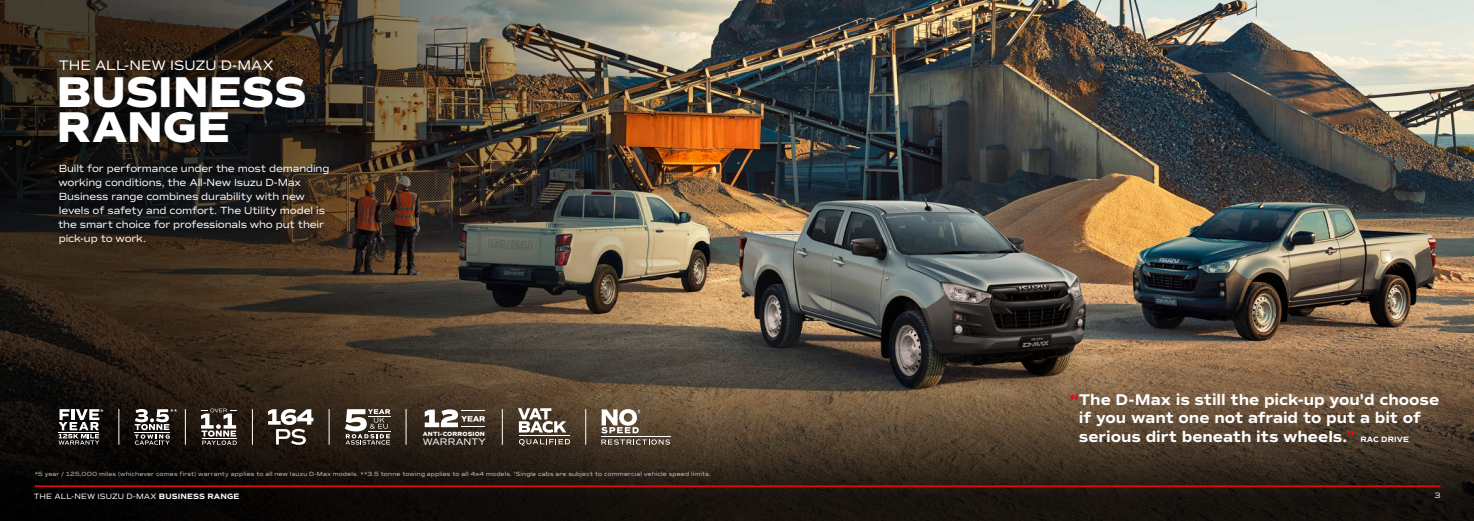
<style>
.page{position:relative;width:1474px;height:521px;background:#fff}
.page>*{position:absolute;margin:0;border:0;box-sizing:border-box;transform-origin:0 0}
.t1{font:800 43.75px/35px "Commuters Sans";letter-spacing:-.01em;color:#fff}
.t2{font:700 15.75px/17.5px "Commuters Sans";letter-spacing:-.005em;color:#fff;text-align:center}
.t3{font:14px "Commuters Sans";letter-spacing:-.005em;color:#fff}
.t4{font:10.5px/14px "Commuters Sans";letter-spacing:-.01em;color:#fff}
.t5{font:9.62px "Commuters Sans";letter-spacing:-.005em;color:#fff}
.t6{font:7.88px "Commuters Sans";letter-spacing:.01em;color:#fff}
.t7{font:6.12px "Commuters Sans";letter-spacing:.02em;color:#c6c6c6}
.t8{font:800 6.12px "Commuters Sans";letter-spacing:.015em;color:#fff}
.t9{font:700 4.9px "Commuters Sans";color:#fff}
.s1{font-weight:700}
.s2{font-weight:800;color:#e30613}
.s3{color:#e30613}
.s4{font-size:7.88px}
</style>
<div class="page">
<img style="left:734px;top:0;width:739px;height:348px">
<img style="left:0;top:0;width:734px;height:348px">
<svg style="left:0;top:348px;width:1473px;height:173px;background:#3b2f22"></svg>
<hr style="left:35px;top:485px;width:1405px;height:2px;background:#e30613">
<svg style="left:268px;top:409px;width:45px;height:36px"></svg>
<svg style="left:345px;top:409px;width:45px;height:36px"></svg>
<svg style="left:518px;top:408px;width:48px;height:25px"></svg>
<svg style="left:519px;top:439px;width:51px;height:6px"></svg>
<hr style="left:519px;top:435px;width:51px;height:1px;background:#fff">
<hr style="left:58px;top:432px;width:41px;height:1px;background:#fff">
<svg style="left:59px;top:409px;width:44px;height:36px"></svg>
<hr style="left:118px;top:409px;width:1px;height:36px;background:#fff">
<hr style="left:185px;top:409px;width:1px;height:36px;background:#fff">
<hr style="left:252px;top:409px;width:1px;height:36px;background:#fff">
<hr style="left:329px;top:409px;width:1px;height:36px;background:#fff">
<hr style="left:405px;top:409px;width:1px;height:36px;background:#fff">
<hr style="left:502px;top:409px;width:1px;height:36px;background:#fff">
<hr style="left:585px;top:409px;width:1px;height:36px;background:#fff">
<svg style="left:601px;top:439px;width:69px;height:6px"></svg>
<hr style="left:601px;top:436px;width:69px;height:1px;background:#fff">
<svg style="left:601px;top:409px;width:37px;height:24px"></svg>
<hr style="left:134px;top:432px;width:36px;height:1px;background:#fff">
<svg style="left:135px;top:409px;width:42px;height:36px"></svg>
<svg style="left:201px;top:408px;width:36px;height:37px"></svg>
<svg style="left:425px;top:409px;width:60px;height:18px"></svg>
<h3 class="t3" style="left:59px;top:57px;width:216px">THE ALL-NEW ISUZU D-MAX</h3>
<h1 class="t1" style="left:56px;top:75px;width:251px">BUSINESS<br>RANGE</h1>
<p class="t4" style="left:58px;top:162px;width:273px">Built for performance under the most demanding working conditions, the All-New Isuzu D-Max Business range combines durability with new levels of safety and comfort. The Utility model is the smart choice for professionals who put their pick-up to work.</p>
<p class="t8" style="left:423px;top:430px;width:64px">ANTI-CORROSION</p>
<p class="t5" style="left:423px;top:436px;width:65px">WARRANTY</p>
<p class="t9" style="left:637px;top:409px;width:4px">†</p>
<p class="t7" style="left:35px;top:470px;width:677px">*5 year / 125,000 miles (whichever comes first) warranty applies to all new Isuzu D-Max models. **3.5 tonne towing applies to all 4x4 models. <sup>†</sup>Single cabs are subject to commercial vehicle speed limits.</p>
<p class="t6" style="left:34px;top:492px;width:207px">THE ALL-NEW ISUZU D-MAX <span class="s1">BUSINESS RANGE</span></p>
<h2 class="t2" style="left:1069px;top:391px;width:371px"><span class="s2">“</span>The D-Max is still the pick-up you'd choose if you want one not afraid to put a bit of</h2>
<h2 class="t2" style="left:1078px;top:428px;width:331px">serious dirt beneath its wheels.<span class="s3">”</span> <span class="s4">RAC DRIVE</span></h2>
<p class="t6" style="left:1434px;top:491px;width:8px">3</p>
</div>
